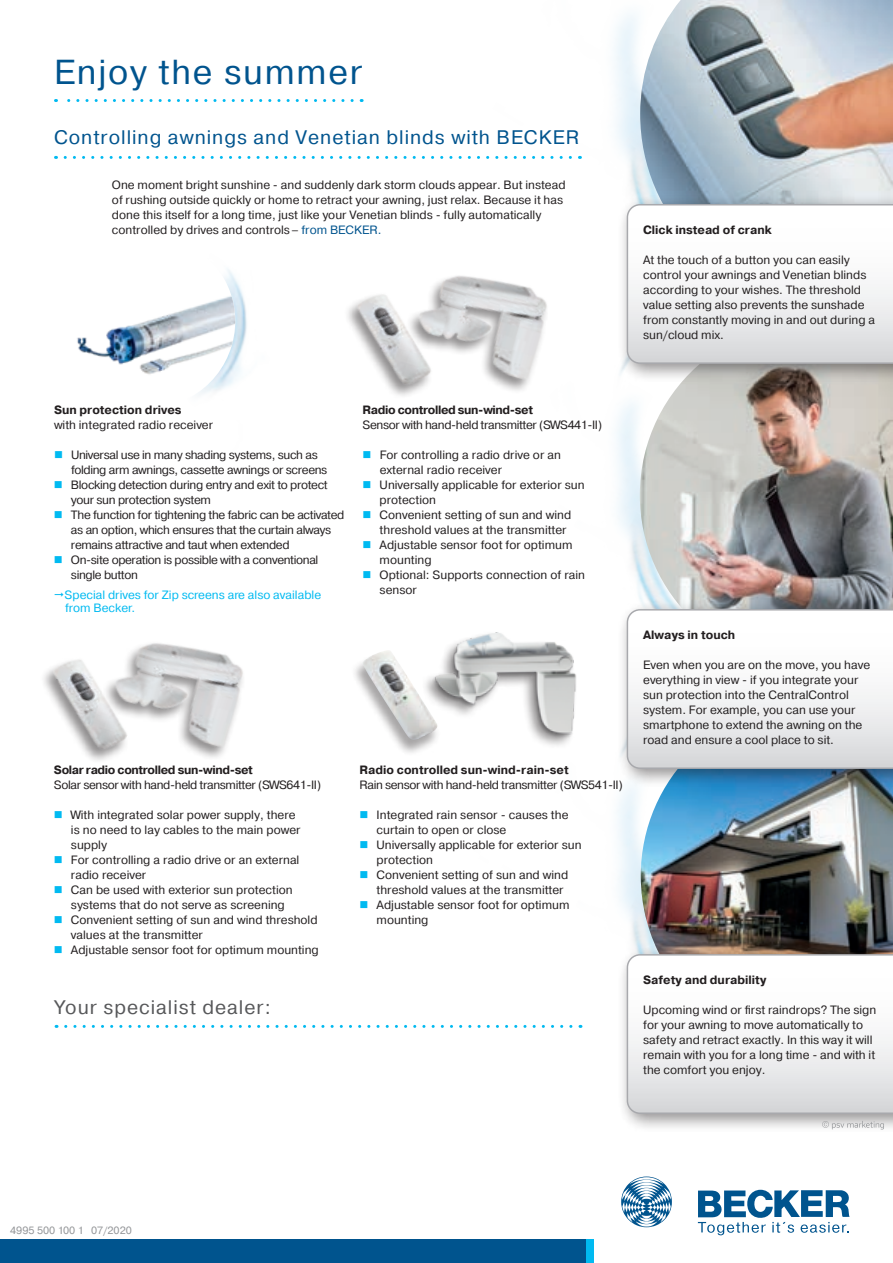
<style>
.page{position:relative;width:893px;height:1263px;background:#fff}
.page>*{position:absolute;margin:0;border:0;box-sizing:border-box;transform-origin:0 0}
.t1{font:34.5px "Pragmatica";letter-spacing:.05em;color:#00548e}
.t2{font:19.5px "Pragmatica";letter-spacing:.05em;color:#00548e}
.t3{font:19.5px "Pragmatica";letter-spacing:.05em;color:#57585a}
.t4{font:12px/15px "Pragmatica";color:#231f20}
.t5{font:12px/15px "Pragmatica";letter-spacing:-.03em;color:#231f20}
.t6{font:700 12px "Pragmatica";color:#231f20}
.t7{font:700 12px "Pragmatica";letter-spacing:-.03em;color:#231f20}
.t8{font:12px/13.5px "Pragmatica";color:#00baf1}
.t9{font:10.5px "Pragmatica";color:#939598}
.s1{color:#00548e}
</style>
<div class="page">
<img style="left:77px;top:269px;width:165px;height:126px">
<svg style="left:56px;top:156px;width:296px;height:3px"></svg>
<svg style="left:56px;top:99px;width:296px;height:3px"></svg>
<div style="left:581px;top:1239px;width:13px;height:24px;background:#00baf1"></div>
<div style="left:0;top:1239px;width:585px;height:24px;background:#00548e"></div>
<img style="left:357px;top:15px;width:283px;height:179px">
<img style="left:640px;top:0;width:253px;height:194px">
<img style="left:617px;top:403px;width:23px;height:196px">
<img style="left:640px;top:383px;width:253px;height:216px">
<img style="left:571px;top:788px;width:70px;height:240px">
<img style="left:641px;top:788px;width:252px;height:156px">
<div style="left:617px;top:194px;width:276px;height:189px;background:#231f20;opacity:.5"></div>
<svg style="left:627px;top:204px;width:266px;height:160px"></svg>
<div style="left:617px;top:599px;width:276px;height:189px;background:#231f20;opacity:.5"></div>
<svg style="left:627px;top:609px;width:266px;height:160px"></svg>
<svg style="left:56px;top:1025px;width:515px;height:3px"></svg>
<div style="left:617px;top:944px;width:276px;height:189px;background:#231f20;opacity:.5"></div>
<svg style="left:627px;top:954px;width:266px;height:160px"></svg>
<svg style="left:822px;top:1121px;width:62px;height:8px"></svg>
<svg style="left:698px;top:1190px;width:152px;height:45px"></svg>
<svg style="left:621px;top:1176px;width:51px;height:51px"></svg>
<img style="left:441px;top:632px;width:136px;height:114px">
<img style="left:468px;top:276px;width:79px;height:115px">
<img style="left:347px;top:275px;width:121px;height:121px">
<img style="left:163px;top:644px;width:80px;height:114px">
<img style="left:44px;top:643px;width:119px;height:118px">
<div style="left:351px;top:651px;width:90px;height:105px;background:#231f20;opacity:.4"></div>
<img style="left:362px;top:650px;width:76px;height:90px">
<h1 class="t1" style="left:54px;top:51px;width:310px">Enjoy the summer</h1>
<h2 class="t2" style="left:54px;top:125px;width:526px">Controlling awnings and Venetian blinds with BECKER</h2>
<p class="t4" style="left:112px;top:178px;width:455px">One moment bright sunshine - and suddenly dark storm clouds appear. But instead of rushing outside quickly or home to retract your awning, just relax. Because it has done this itself for a long time, just like your Venetian blinds - fully automatically controlled by drives and controls– <span class="s1">from BECKER.</span></p>
<p class="t6" style="left:643px;top:222px;width:130px">Click instead of crank</p>
<p class="t4" style="left:643px;top:253px;width:233px">At the touch of a button you can easily control your awnings and Venetian blinds according to your wishes. The threshold value setting also prevents the sunshade from constantly moving in and out during a sun/cloud mix.</p>
<p class="t6" style="left:54px;top:402px;width:129px">Sun protection drives</p>
<p class="t4" style="left:54px;top:418px;width:161px">with integrated radio receiver</p>
<p class="t5" style="left:71px;top:448px;width:275px">Universal use in many shading systems, such as folding arm awnings, cassette awnings or screens Blocking detection during entry and exit to protect your sun protection system<br>The function for tightening the fabric can be activated as an option, which ensures that the curtain always remains attractive and taut when extended<br>On-site operation is possible with a conventional single button</p>
<p class="t8" style="left:65px;top:588px;width:258px">Special drives for Zip screens are also available from Becker.</p>
<p class="t7" style="left:363px;top:402px;width:172px">Radio controlled sun-wind-set</p>
<p class="t5" style="left:363px;top:418px;width:241px">Sensor with hand-held transmitter (SWS441-II)</p>
<p class="t4" style="left:380px;top:448px;width:207px">For controlling a radio drive or an external radio receiver<br>Universally applicable for exterior sun protection<br>Convenient setting of sun and wind threshold values at the transmitter<br>Adjustable sensor foot for optimum mounting<br>Optional: Supports connection of rain sensor</p>
<p class="t7" style="left:54px;top:762px;width:200px">Solar radio controlled sun-wind-set</p>
<p class="t5" style="left:54px;top:778px;width:269px">Solar sensor with hand-held transmitter (SWS641-II)</p>
<p class="t4" style="left:71px;top:808px;width:249px">With integrated solar power supply, there<br>is no need to lay cables to the main power supply<br>For controlling a radio drive or an external radio receiver<br>Can be used with exterior sun protection systems that do not serve as screening Convenient setting of sun and wind threshold values at the transmitter<br>Adjustable sensor foot for optimum mounting</p>
<h2 class="t3" style="left:56px;top:995px;width:217px">Your specialist dealer:</h2>
<p class="t6" style="left:360px;top:762px;width:210px">Radio controlled sun-wind-rain-set</p>
<p class="t5" style="left:360px;top:778px;width:265px">Rain sensor with hand-held transmitter (SWS541-II)</p>
<p class="t4" style="left:377px;top:808px;width:207px">Integrated rain sensor - causes the curtain to open or close<br>Universally applicable for exterior sun protection<br>Convenient setting of sun and wind threshold values at the transmitter<br>Adjustable sensor foot for optimum mounting</p>
<p class="t6" style="left:643px;top:627px;width:94px">Always in touch</p>
<p class="t4" style="left:643px;top:658px;width:229px">Even when you are on the move, you have everything in view - if you integrate your sun protection into the CentralControl system. For example, you can use your smartphone to extend the awning on the road and ensure a cool place to sit.</p>
<p class="t6" style="left:643px;top:972px;width:125px">Safety and durability</p>
<p class="t4" style="left:643px;top:1003px;width:235px">Upcoming wind or first raindrops? The sign for your awning to move automatically to safety and retract exactly. In this way it will remain with you for a long time - and with it the comfort you enjoy.</p>
<p class="t9" style="left:10px;top:1223px;width:123px">4995 500 100 1 07/2020</p>
</div>
